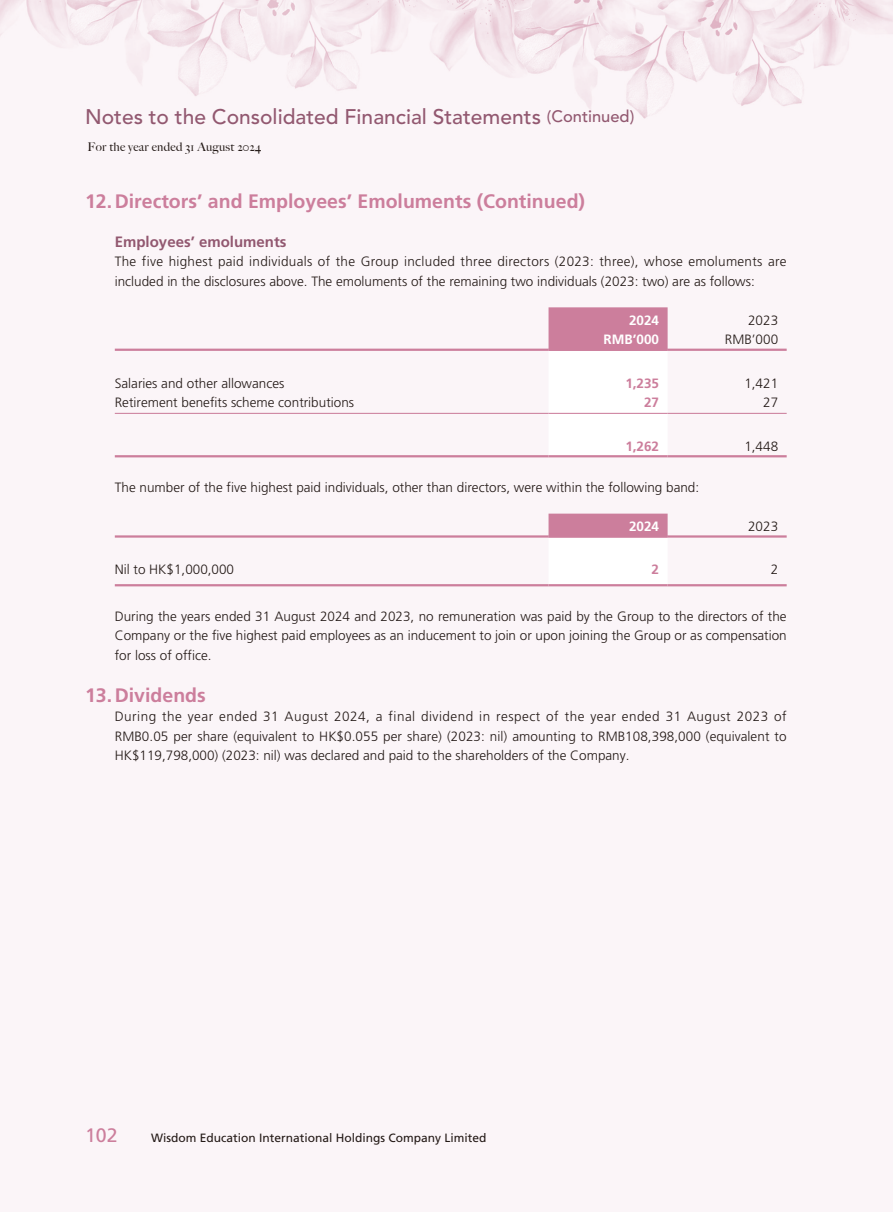
<style>
.page{position:relative;width:893px;height:1212px;background:#fff}
.page>*{position:absolute;margin:0;border:0;box-sizing:border-box;transform-origin:0 0}
.t1{font:500 21px "Avenir LT Std";color:#925870}
.t2{font:700 19.5px "Frutiger LT Std";color:#cc7e9c}
.t3{font:19.5px "Frutiger LT Std";color:#cc7e9c}
.t4{font:700 15px "Frutiger LT Std";color:#925870}
.t5{font:300 13.5px/19.5px "Frutiger LT Std";color:#231916;text-align:justify}
.t6{font:700 13.5px "Frutiger LT Std";color:#fff}
.t7{font:700 13.5px "Frutiger LT Std";color:#cc7e9c}
.t8{font:12px "Frutiger LT Std";color:#231916}
.t9{font:500 12px "Big Caslon";letter-spacing:.02em;color:#231916}
.s1{font-size:16.5px}
</style>
<div class="page">
<img style="left:0;top:0;width:893px;height:587px">
<svg style="left:549px;top:307px;width:119px;height:148px"></svg>
<hr style="left:115px;top:349px;width:434px;height:2px;background:#cc7e9c">
<hr style="left:549px;top:349px;width:119px;height:2px;background:#cc7e9c">
<hr style="left:668px;top:349px;width:119px;height:2px;background:#cc7e9c">
<hr style="left:115px;top:413px;width:434px;height:1px;background:#cc7e9c">
<hr style="left:549px;top:413px;width:119px;height:1px;background:#cc7e9c">
<hr style="left:668px;top:413px;width:119px;height:1px;background:#cc7e9c">
<hr style="left:115px;top:455px;width:434px;height:2px;background:#cc7e9c">
<hr style="left:549px;top:455px;width:119px;height:2px;background:#cc7e9c">
<hr style="left:668px;top:455px;width:119px;height:2px;background:#cc7e9c">
<svg style="left:549px;top:514px;width:119px;height:70px"></svg>
<hr style="left:115px;top:535px;width:434px;height:3px;background:#cc7e9c">
<hr style="left:549px;top:535px;width:119px;height:3px;background:#cc7e9c">
<hr style="left:668px;top:535px;width:119px;height:3px;background:#cc7e9c">
<hr style="left:115px;top:584px;width:434px;height:2px;background:#cc7e9c">
<hr style="left:549px;top:584px;width:119px;height:2px;background:#cc7e9c">
<hr style="left:668px;top:584px;width:119px;height:2px;background:#cc7e9c">
<h1 class="t1" style="left:85px;top:106px;width:551px">Notes to the Consolidated Financial Statements <span class="s1">(Continued)</span></h1>
<p class="t9" style="left:88px;top:139px;width:175px">For the year ended 31 August 2024</p>
<h2 class="t2" style="left:85px;top:191px;width:501px">12. Directors’ and Employees’ Emoluments (Continued)</h2>
<p class="t4" style="left:115px;top:234px;width:173px">Employees’ emoluments</p>
<p class="t5" style="left:115px;top:252px;width:673px">The five highest paid individuals of the Group included three directors (2023: three), whose emoluments are included in the disclosures above. The emoluments of the remaining two individuals (2023: two) are as follows:</p>
<p class="t6" style="left:629px;top:313px;width:32px">2024</p>
<p class="t5" style="left:748px;top:311px;width:32px">2023</p>
<p class="t6" style="left:604px;top:333px;width:57px">RMB’000</p>
<p class="t5" style="left:725px;top:330px;width:55px">RMB’000</p>
<p class="t5" style="left:115px;top:374px;width:171px">Salaries and other allowances</p>
<p class="t7" style="left:625px;top:376px;width:35px">1,235</p>
<p class="t5" style="left:744px;top:374px;width:35px">1,421</p>
<p class="t5" style="left:115px;top:393px;width:241px">Retirement benefits scheme contributions</p>
<p class="t7" style="left:644px;top:396px;width:17px">27</p>
<p class="t5" style="left:763px;top:393px;width:17px">27</p>
<p class="t7" style="left:625px;top:439px;width:35px">1,262</p>
<p class="t5" style="left:744px;top:437px;width:35px">1,448</p>
<p class="t5" style="left:115px;top:478px;width:586px">The number of the five highest paid individuals, other than directors, were within the following band:</p>
<p class="t6" style="left:629px;top:520px;width:32px">2024</p>
<p class="t5" style="left:748px;top:517px;width:32px">2023</p>
<p class="t5" style="left:115px;top:561px;width:121px">Nil to HK$1,000,000</p>
<p class="t7" style="left:652px;top:563px;width:9px">2</p>
<p class="t5" style="left:771px;top:561px;width:9px">2</p>
<p class="t5" style="left:115px;top:607px;width:673px">During the years ended 31 August 2024 and 2023, no remuneration was paid by the Group to the directors of the Company or the five highest paid employees as an inducement to join or upon joining the Group or as compensation for loss of office.</p>
<h2 class="t2" style="left:85px;top:685px;width:122px">13. Dividends</h2>
<p class="t5" style="left:115px;top:708px;width:673px">During the year ended 31 August 2024, a final dividend in respect of the year ended 31 August 2023 of RMB0.05 per share (equivalent to HK$0.055 per share) (2023: nil) amounting to RMB108,398,000 (equivalent to HK$119,798,000) (2023: nil) was declared and paid to the shareholders of the Company.</p>
<h2 class="t3" style="left:85px;top:1126px;width:34px">102</h2>
<p class="t8" style="left:151px;top:1132px;width:337px">Wisdom Education International Holdings Company Limited</p>
</div>
